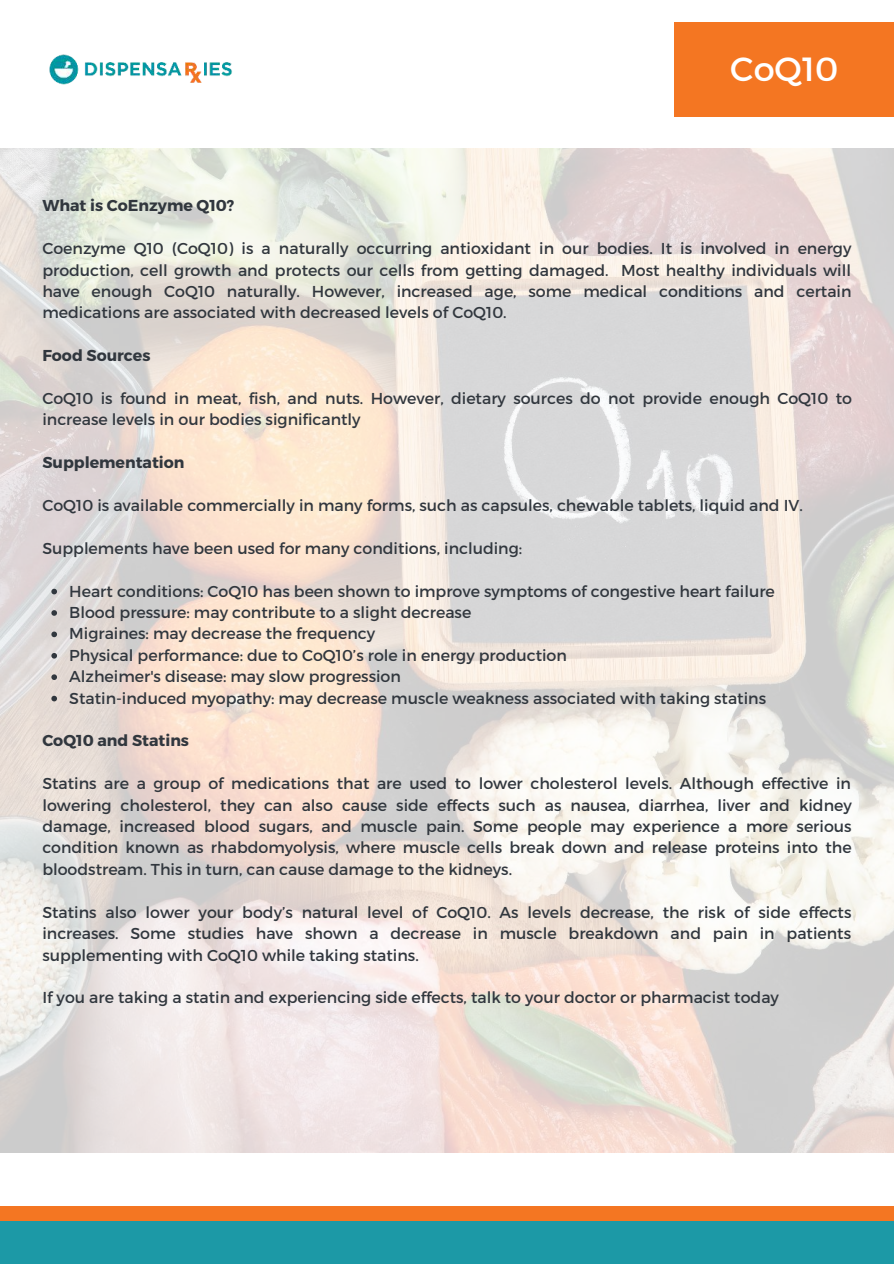
<style>
.page{position:relative;width:894px;height:1264px;background:#fff}
.page>*{position:absolute;margin:0;border:0;box-sizing:border-box;transform-origin:0 0}
.t1{font:33.45px "Montserrat";color:#fff}
.t2{font:15.75px/21.5px "Montserrat";color:#31373e;text-align:justify}
.t3{font:700 15.75px "Montserrat";color:#31373e}
</style>
<div class="page">
<div style="left:674px;top:22px;width:219px;height:95px;background:#f47622"></div>
<div style="left:0;top:1220px;width:893px;height:43px;background:#1c99a6"></div>
<div style="left:0;top:1205px;width:893px;height:15px;background:#f47622"></div>
<img style="left:0;top:148px;width:893px;height:1004px">
<svg style="left:51px;top:588px;width:6px;height:6px"></svg>
<svg style="left:51px;top:610px;width:6px;height:5px"></svg>
<svg style="left:51px;top:631px;width:6px;height:6px"></svg>
<svg style="left:51px;top:653px;width:6px;height:5px"></svg>
<svg style="left:51px;top:674px;width:6px;height:6px"></svg>
<svg style="left:51px;top:695px;width:6px;height:6px"></svg>
<img style="left:49px;top:54px;width:183px;height:31px">
<h1 class="t1" style="left:730px;top:49px;width:110px">CoQ10</h1>
<p class="t3" style="left:42px;top:196px;width:193px">What is CoEnzyme Q10?</p>
<p class="t2" style="left:42px;top:238px;width:810px">Coenzyme Q10 (CoQ10) is a naturally occurring antioxidant in our bodies. It is involved in energy production, cell growth and protects our cells from getting damaged. Most healthy individuals will have enough CoQ10 naturally. However, increased age, some medical conditions and certain medications are associated with decreased levels of CoQ10.</p>
<p class="t3" style="left:42px;top:346px;width:110px">Food Sources</p>
<p class="t2" style="left:42px;top:387px;width:810px">CoQ10 is found in meat, fish, and nuts. However, dietary sources do not provide enough CoQ10 to increase levels in our bodies significantly</p>
<p class="t3" style="left:42px;top:453px;width:144px">Supplementation</p>
<p class="t2" style="left:42px;top:494px;width:761px">CoQ10 is available commercially in many forms, such as capsules, chewable tablets, liquid and IV.</p>
<p class="t2" style="left:42px;top:537px;width:481px">Supplements have been used for many conditions, including:</p>
<p class="t2" style="left:69px;top:580px;width:707px;text-align:left">Heart conditions: CoQ10 has been shown to improve symptoms of congestive heart failure Blood pressure: may contribute to a slight decrease<br>Migraines: may decrease the frequency<br>Physical performance: due to CoQ10’s role in energy production<br>Alzheimer's disease: may slow progression<br>Statin-induced myopathy: may decrease muscle weakness associated with taking statins</p>
<p class="t3" style="left:42px;top:731px;width:148px">CoQ10 and Statins</p>
<p class="t2" style="left:42px;top:773px;width:810px">Statins are a group of medications that are used to lower cholesterol levels. Although effective in lowering cholesterol, they can also cause side effects such as nausea, diarrhea, liver and kidney damage, increased blood sugars, and muscle pain. Some people may experience a more serious condition known as rhabdomyolysis, where muscle cells break down and release proteins into the bloodstream. This in turn, can cause damage to the kidneys.</p>
<p class="t2" style="left:42px;top:901px;width:810px">Statins also lower your body’s natural level of CoQ10. As levels decrease, the risk of side effects increases. Some studies have shown a decrease in muscle breakdown and pain in patients supplementing with CoQ10 while taking statins.</p>
<p class="t2" style="left:42px;top:986px;width:737px">If you are taking a statin and experiencing side effects, talk to your doctor or pharmacist today</p>
</div>
